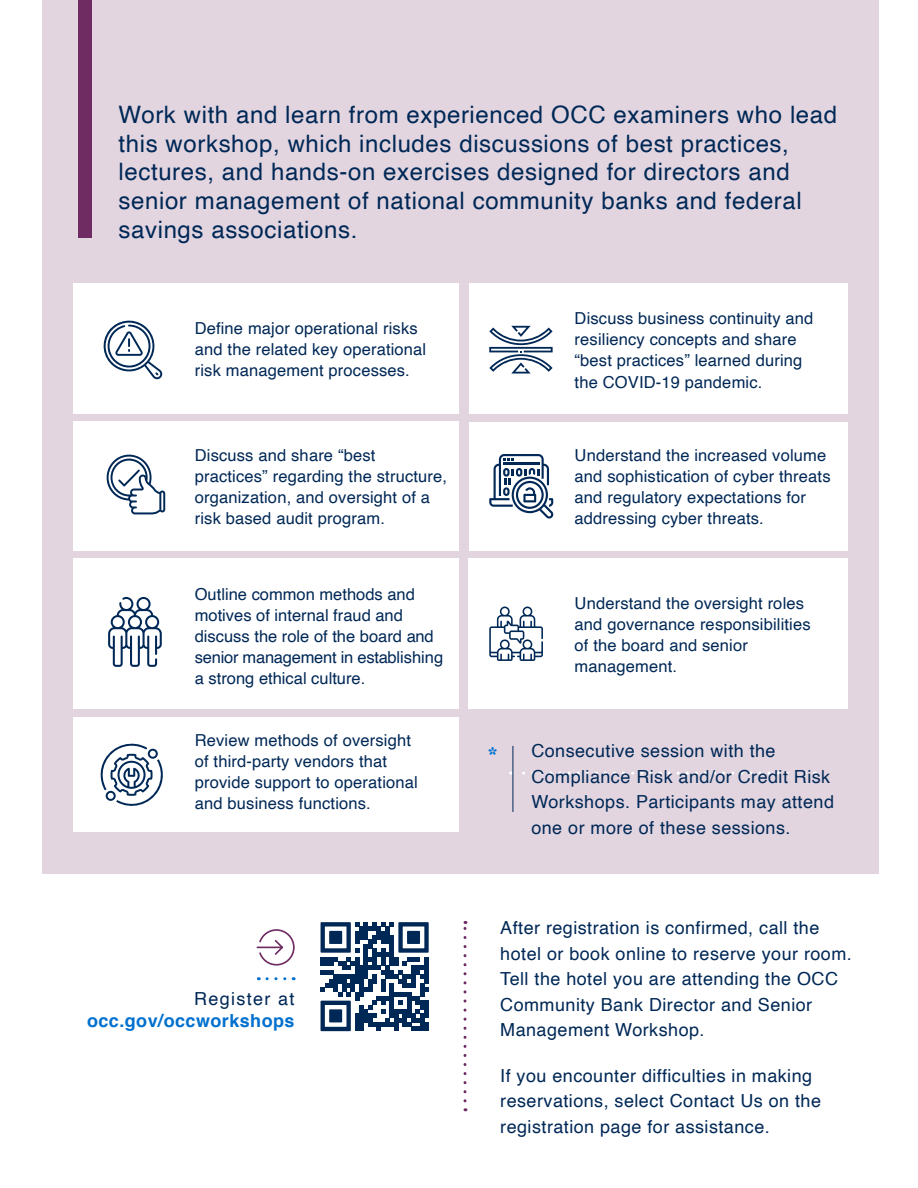
<style>
.page{position:relative;width:918px;height:1188px;background:#fff}
.page>*{position:absolute;margin:0;border:0;box-sizing:border-box;transform-origin:0 0}
.t1{font:24px/28.8px "Helvetica";letter-spacing:.025em;color:#002856}
.t2{font:18px/25.5px "Helvetica";letter-spacing:.025em;color:#002856}
.t3{font:700 18px "Helvetica";letter-spacing:.025em;color:#0070ce}
.t4{font:18px "Helvetica";letter-spacing:.075em;color:#002856}
.t5{font:16.5px/21px "Helvetica";letter-spacing:.01em;color:#002856}
.s1{font-family:"Bree";font-weight:700;font-size:21px;color:#0070ce}
</style>
<div class="page">
<div style="left:42px;top:0;width:836px;height:874px;background:#e2d5e0"></div>
<svg style="left:463px;top:921px;width:3px;height:180px"></svg>
<div style="left:78px;top:0;width:14px;height:238px;background:#6e2c63"></div>
<div style="left:74px;top:283px;width:385px;height:130px;background:#fff"></div>
<svg style="left:103px;top:320px;width:59px;height:59px"></svg>
<div style="left:74px;top:422px;width:385px;height:129px;background:#fff"></div>
<svg style="left:106px;top:454px;width:59px;height:60px"></svg>
<div style="left:74px;top:559px;width:385px;height:150px;background:#fff"></div>
<svg style="left:108px;top:597px;width:54px;height:70px"></svg>
<div style="left:74px;top:717px;width:385px;height:115px;background:#fff"></div>
<svg style="left:100px;top:743px;width:63px;height:63px"></svg>
<div style="left:469px;top:283px;width:379px;height:130px;background:#fff"></div>
<svg style="left:489px;top:326px;width:64px;height:48px"></svg>
<div style="left:469px;top:422px;width:379px;height:128px;background:#fff"></div>
<svg style="left:489px;top:454px;width:65px;height:65px"></svg>
<div style="left:469px;top:559px;width:379px;height:150px;background:#fff"></div>
<svg style="left:489px;top:607px;width:54px;height:54px"></svg>
<svg style="left:511px;top:772px;width:294px;height:3px"></svg>
<hr style="left:513px;top:746px;width:1px;height:66px;background:#002856">
<svg style="left:321px;top:922px;width:108px;height:109px"></svg>
<svg style="left:267px;top:977px;width:27px;height:3px"></svg>
<svg style="left:257px;top:929px;width:38px;height:37px"></svg>
<p class="t1" style="left:119px;top:101px;width:720px">Work with and learn from experienced OCC examiners who lead this workshop, which includes discussions of best practices, lectures, and hands-on exercises designed for directors and senior management of national community banks and federal savings associations.</p>
<p class="t5" style="left:195px;top:318px;width:233px">Define major operational risks and the related key operational risk management processes.</p>
<p class="t5" style="left:195px;top:445px;width:254px">Discuss and share “best practices” regarding the structure, organization, and oversight of a risk based audit program.</p>
<p class="t5" style="left:195px;top:584px;width:250px">Outline common methods and motives of internal fraud and discuss the role of the board and senior management in establishing a strong ethical culture.</p>
<p class="t5" style="left:195px;top:730px;width:225px">Review methods of oversight of third-party vendors that provide support to operational and business functions.</p>
<p class="t4" style="left:194px;top:985px;width:102px">Register at</p>
<p class="t3" style="left:87px;top:1006px;width:209px">occ.gov/occworkshops</p>
<p class="t5" style="left:575px;top:309px;width:240px">Discuss business continuity and resiliency concepts and share “best practices” learned during the COVID-19 pandemic.</p>
<p class="t5" style="left:575px;top:445px;width:257px">Understand the increased volume and sophistication of cyber threats and regulatory expectations for addressing cyber threats.</p>
<p class="t5" style="left:575px;top:593px;width:238px">Understand the oversight roles and governance responsibilities of the board and senior management.</p>
<p class="t2" style="left:531px;top:739px;width:304px;text-indent:-43px"><span class="s1">*</span> Consecutive session with the Compliance Risk and/or Credit Risk Workshops. Participants may attend one or more of these sessions.</p>
<p class="t2" style="left:500px;top:916px;width:353px">After registration is confirmed, call the hotel or book online to reserve your room.<br>Tell the hotel you are attending the OCC Community Bank Director and Senior Management Workshop.</p>
<p class="t2" style="left:500px;top:1063px;width:322px">If you encounter difficulties in making reservations, select Contact Us on the registration page for assistance.</p>
</div>
